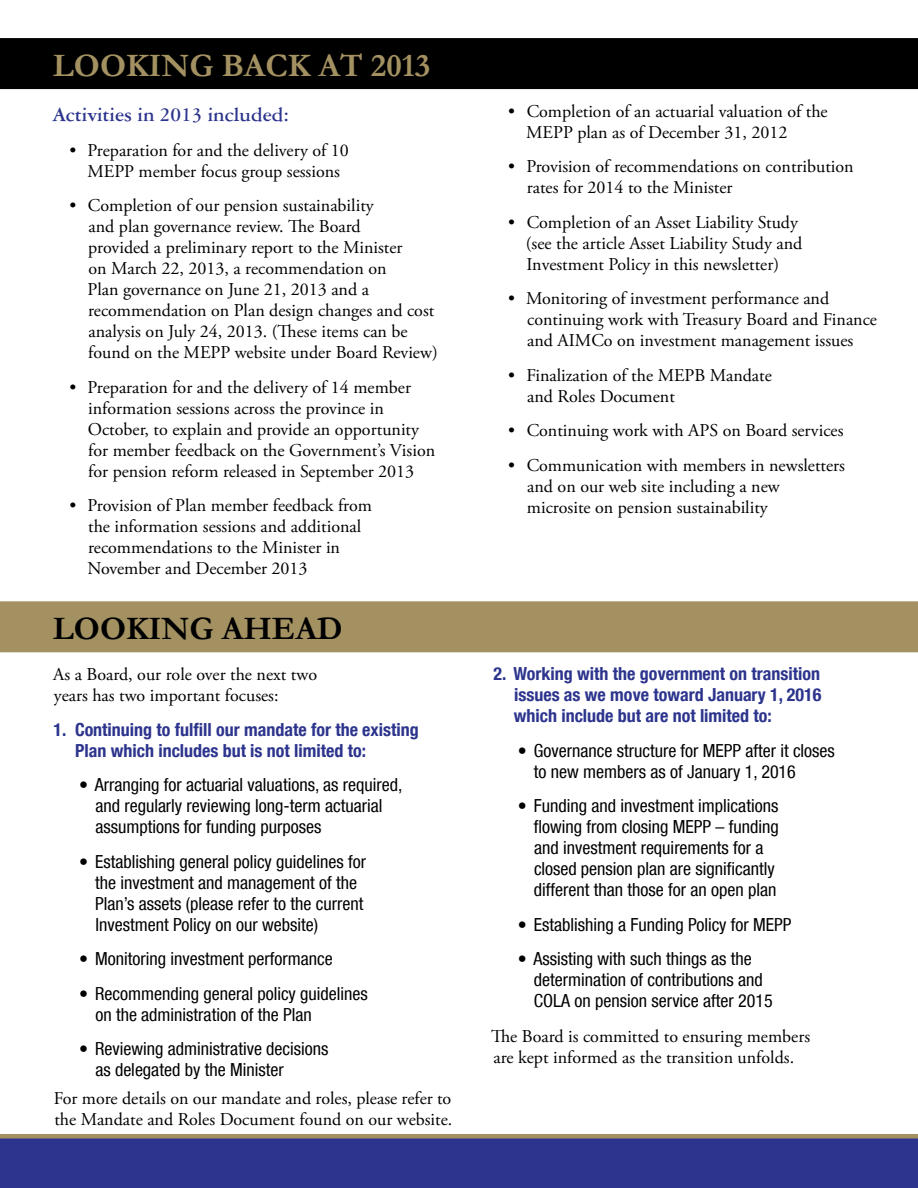
<style>
.page{position:relative;width:918px;height:1188px;background:#fff}
.page>*{position:absolute;margin:0;border:0;box-sizing:border-box;transform-origin:0 0}
.t1{font:700 33px "Garamond";color:#a39161}
.t2{font:700 33px "Garamond";color:#000}
.t3{font:700 21px "American Garamond BT";color:#2c348d}
.t4{font:18px/21px "Adobe Garamond Pro";color:#000}
.t5{font:condensed 18px/21px "Helvetica Neue LT Com";color:#000}
.t6{font:700 condensed 18px/21px "Helvetica Neue LT Com";color:#2c348d}
</style>
<div class="page">
<div style="left:0;top:38px;width:918px;height:51px;background:#000"></div>
<div style="left:0;top:601px;width:918px;height:51px;background:#a39161"></div>
<svg style="left:0;top:1134px;width:918px;height:54px;background:#353b89"></svg>
<p class="t1" style="left:53px;top:43px;width:379px">LOOKING BACK AT 2013</p>
<p class="t3" style="left:53px;top:102px;width:238px">Activities in 2013 included:</p>
<p class="t4" style="left:69px;top:140px;width:281px;text-align:center">• Preparation for and the delivery of 10<br>MEPP member focus group sessions</p>
<p class="t4" style="left:88px;top:196px;width:352px;text-indent:-18px">• Completion of our pension sustainability<br>and plan governance review. The Board<br>provided a preliminary report to the Minister<br>on March 22, 2013, a recommendation on<br>Plan governance on June 21, 2013 and a recommendation on Plan design changes and cost analysis on July 24, 2013. (These items can be found on the MEPP website under Board Review)</p>
<p class="t4" style="left:88px;top:377px;width:349px;text-indent:-18px">• Preparation for and the delivery of 14 member information sessions across the province in October, to explain and provide an opportunity for member feedback on the Government’s Vision for pension reform released in September 2013</p>
<p class="t4" style="left:88px;top:496px;width:286px;text-indent:-18px">• Provision of Plan member feedback from the information sessions and additional recommendations to the Minister in November and December 2013</p>
<p class="t2" style="left:53px;top:606px;width:291px">LOOKING AHEAD</p>
<p class="t4" style="left:53px;top:665px;width:265px">As a Board, our role over the next two years has two important focuses:</p>
<p class="t6" style="left:75px;top:719px;width:345px;text-indent:-22px">1. Continuing to fulfill our mandate for the existing<br>Plan which includes but is not limited to:</p>
<p class="t5" style="left:95px;top:774px;width:308px;text-indent:-16px">• Arranging for actuarial valuations, as required, and regularly reviewing long-term actuarial assumptions for funding purposes</p>
<p class="t5" style="left:95px;top:851px;width:272px;text-indent:-16px">• Establishing general policy guidelines for the investment and management of the Plan’s assets (please refer to the current Investment Policy on our website)</p>
<p class="t5" style="left:79px;top:948px;width:255px">• Monitoring investment performance</p>
<p class="t5" style="left:95px;top:983px;width:274px;text-indent:-16px">• Recommending general policy guidelines on the administration of the Plan</p>
<p class="t5" style="left:95px;top:1038px;width:235px;text-indent:-16px">• Reviewing administrative decisions as delegated by the Minister</p>
<p class="t4" style="left:54px;top:1088px;width:400px">For more details on our mandate and roles, please refer to the Mandate and Roles Document found on our website.</p>
<p class="t4" style="left:526px;top:101px;width:303px;text-indent:-18px">• Completion of an actuarial valuation of the<br>MEPP plan as of December 31, 2012</p>
<p class="t4" style="left:527px;top:157px;width:328px;text-indent:-19px">• Provision of recommendations on contribution rates for 2014 to the Minister</p>
<p class="t4" style="left:526px;top:212px;width:278px;text-indent:-18px">• Completion of an Asset Liability Study (see the article Asset Liability Study and<br>Investment Policy in this newsletter)</p>
<p class="t4" style="left:527px;top:289px;width:351px;text-indent:-19px">• Monitoring of investment performance and continuing work with Treasury Board and Finance and AIMCo on investment management issues</p>
<p class="t4" style="left:527px;top:365px;width:246px;text-indent:-19px">• Finalization of the MEPB Mandate and Roles Document</p>
<p class="t4" style="left:508px;top:421px;width:337px">• Continuing work with APS on Board services</p>
<p class="t4" style="left:527px;top:455px;width:320px;text-indent:-19px">• Communication with members in newsletters and on our web site including a new microsite on pension sustainability</p>
<p class="t6" style="left:514px;top:663px;width:309px;text-align:justify;text-indent:-20px">2. Working with the government on transition issues as we move toward January 1, 2016 which include but are not limited to:</p>
<p class="t5" style="left:534px;top:740px;width:302px;text-indent:-16px">• Governance structure for MEPP after it closes to new members as of January 1, 2016</p>
<p class="t5" style="left:534px;top:795px;width:247px;text-indent:-16px">• Funding and investment implications flowing from closing MEPP – funding and investment requirements for a closed pension plan are significantly different than those for an open plan</p>
<p class="t5" style="left:518px;top:914px;width:275px">• Establishing a Funding Policy for MEPP</p>
<p class="t5" style="left:534px;top:948px;width:241px;text-indent:-16px">• Assisting with such things as the determination of contributions and<br>COLA on pension service after 2015</p>
<p class="t4" style="left:491px;top:1026px;width:321px">The Board is committed to ensuring members are kept informed as the transition unfolds.</p>
</div>
